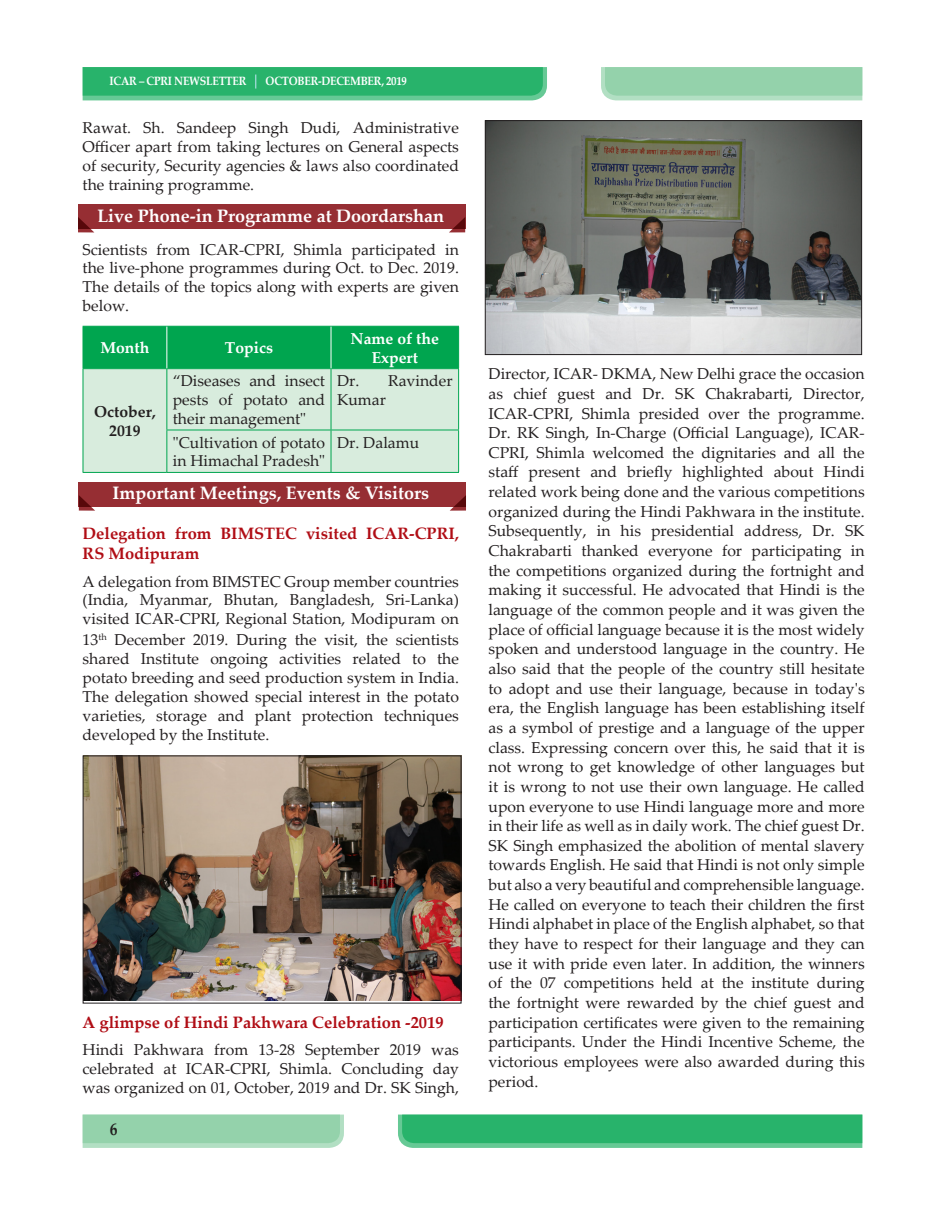
<style>
.page{position:relative;width:945px;height:1215px;background:#fff}
.page>*{position:absolute;margin:0;border:0;box-sizing:border-box;transform-origin:0 0}
.head1{font:700 18px "Palatino Linotype";color:#fff}
.t1{font:700 17.25px "Palatino Linotype";color:#231f20;scale:.9 1}
.head2{font:700 16.5px/19.8px "Palatino Linotype";color:#b00d15}
.Para_Normal{font:15.75px/19.6px "Palatino Linotype";color:#231f20;text-align:justify}
.Para_Normal-2{font:700 15.75px/18.9px "Palatino Linotype";color:#fff;text-align:center}
.Para_Normal-3{font:700 15.75px/18.9px "Palatino Linotype";color:#231f20;text-align:center}
.t2{font:700 12px "Palatino Linotype";letter-spacing:-.025em;color:#fff;scale:.9 1}
</style>
<div class="page">
<svg style="left:601px;top:67px;width:261px;height:33px;background:#98d4ae"></svg>
<svg style="left:398px;top:1115px;width:464px;height:33px;background:#32b672"></svg>
<svg style="left:83px;top:1115px;width:261px;height:33px;background:#99d4af"></svg>
<svg style="left:83px;top:67px;width:464px;height:33px;background:#31b671"></svg>
<div style="left:79px;top:483px;width:387px;height:24px;background:#962e33"></div>
<svg style="left:79px;top:495px;width:16px;height:16px"></svg>
<svg style="left:450px;top:495px;width:16px;height:16px"></svg>
<div style="left:78px;top:204px;width:387px;height:25px;background:#962e33"></div>
<svg style="left:78px;top:217px;width:16px;height:15px"></svg>
<svg style="left:449px;top:217px;width:16px;height:15px"></svg>
<svg style="left:84px;top:327px;width:374px;height:145px;background:#98d7b3"></svg>
<hr style="left:331px;top:369px;width:1px;height:61px;background:#00a54f">
<hr style="left:458px;top:369px;width:1px;height:61px;background:#00a54f">
<hr style="left:166px;top:430px;width:165px;height:1px;background:#00a54f">
<hr style="left:331px;top:430px;width:128px;height:1px;background:#00a54f">
<hr style="left:331px;top:430px;width:1px;height:42px;background:#00a54f">
<hr style="left:458px;top:430px;width:1px;height:42px;background:#00a54f">
<hr style="left:167px;top:472px;width:164px;height:1px;background:#00a54f">
<hr style="left:331px;top:472px;width:128px;height:1px;background:#00a54f">
<hr style="left:83px;top:369px;width:1px;height:61px;background:#00a54f">
<hr style="left:166px;top:369px;width:1px;height:61px;background:#00a54f">
<hr style="left:83px;top:430px;width:1px;height:42px;background:#00a54f">
<hr style="left:166px;top:430px;width:1px;height:42px;background:#00a54f">
<hr style="left:83px;top:472px;width:84px;height:1px;background:#00a54f">
<hr style="left:83px;top:326px;width:84px;height:1px;background:#00a54f">
<hr style="left:83px;top:327px;width:1px;height:41px;background:#00a54f">
<hr style="left:167px;top:326px;width:164px;height:1px;background:#00a54f">
<hr style="left:331px;top:326px;width:128px;height:1px;background:#00a54f">
<hr style="left:458px;top:327px;width:1px;height:41px;background:#00a54f">
<hr style="left:83px;top:368px;width:84px;height:1px;background:#00a54f">
<hr style="left:167px;top:368px;width:164px;height:1px;background:#00a54f">
<hr style="left:331px;top:368px;width:128px;height:1px;background:#00a54f">
<hr style="left:166px;top:327px;width:1px;height:41px;background:#fff">
<hr style="left:331px;top:327px;width:1px;height:41px;background:#fff">
<img style="left:487px;top:122px;width:373px;height:231px">
<div style="left:485px;top:120px;width:377px;height:235px;border:1px solid #231f20"></div>
<img style="left:85px;top:758px;width:374px;height:242px">
<div style="left:83px;top:756px;width:378px;height:247px;border:1px solid #231f20"></div>
<p class="t2" style="left:110px;top:72px;width:154px">ICAR – CPRI NEWSLETTER</p>
<p class="t2" style="left:266px;top:72px;width:159px">OCTOBER-DECEMBER, 2019</p>
<p class="Para_Normal" style="left:83px;top:118px;width:378px;line-height:18.9px">Rawat. Sh. Sandeep Singh Dudi, Administrative Officer apart from taking lectures on General aspects of security, Security agencies &amp; laws also coordinated the training programme.</p>
<p class="head1" style="left:97px;top:203px;width:348px">Live Phone-in Programme at Doordarshan</p>
<p class="Para_Normal" style="left:83px;top:239px;width:378px;line-height:18.9px">Scientists from ICAR-CPRI, Shimla participated in the live-phone programmes during Oct. to Dec. 2019.<br>The details of the topics along with experts are given below.</p>
<p class="Para_Normal-2" style="left:100px;top:338px;width:50px">Month</p>
<p class="Para_Normal-2" style="left:225px;top:338px;width:50px">Topics</p>
<p class="Para_Normal-2" style="left:351px;top:328px;width:90px">Name of the<br>Expert</p>
<p class="Para_Normal-3" style="left:94px;top:401px;width:63px">October,<br>2019</p>
<p class="Para_Normal" style="left:173px;top:371px;width:154px;line-height:18.9px">“Diseases and insect pests of potato and their management"</p>
<p class="Para_Normal" style="left:337px;top:371px;width:117px;line-height:18.9px">Dr. Ravinder<br>Kumar</p>
<p class="Para_Normal" style="left:173px;top:432px;width:154px;line-height:18.9px">"Cultivation of potato in Himachal Pradesh"</p>
<p class="Para_Normal" style="left:337px;top:432px;width:84px">Dr. Dalamu</p>
<p class="head1" style="left:112px;top:480px;width:318px">Important Meetings, Events &amp; Visitors</p>
<p class="head2" style="left:83px;top:523px;width:378px">Delegation from BIMSTEC visited ICAR-CPRI,<br>RS Modipuram</p>
<p class="Para_Normal" style="left:83px;top:571px;width:378px;line-height:18.9px">A delegation from BIMSTEC Group member countries (India, Myanmar, Bhutan, Bangladesh, Sri-Lanka) visited ICAR-CPRI, Regional Station, Modipuram on</p>
<p class="Para_Normal" style="left:83px;top:630px;width:378px;line-height:18.9px">13<sup>th</sup> December 2019. During the visit, the scientists shared Institute ongoing activities related to the potato breeding and seed production system in India.<br>The delegation showed special interest in the potato varieties, storage and plant protection techniques developed by the Institute.</p>
<p class="head2" style="left:83px;top:1012px;width:363px">A glimpse of Hindi Pakhwara Celebration -2019</p>
<p class="Para_Normal" style="left:83px;top:1040px;width:378px;line-height:18.9px">Hindi Pakhwara from 13-28 September 2019 was celebrated at ICAR-CPRI, Shimla. Concluding day was organized on 01, October, 2019 and Dr. SK Singh,</p>
<p class="t1" style="left:110px;top:1117px;width:10px">6</p>
<p class="Para_Normal" style="left:489px;top:363px;width:378px">Director, ICAR- DKMA, New Delhi grace the occasion as chief guest and Dr. SK Chakrabarti, Director, ICAR-CPRI, Shimla presided over the programme.<br>Dr. RK Singh, In-Charge (Official Language), ICAR-CPRI, Shimla welcomed the dignitaries and all the staff present and briefly highlighted about Hindi related work being done and the various competitions organized during the Hindi Pakhwara in the institute.<br>Subsequently, in his presidential address, Dr. SK Chakrabarti thanked everyone for participating in the competitions organized during the fortnight and making it successful. He advocated that Hindi is the language of the common people and it was given the place of official language because it is the most widely spoken and understood language in the country. He also said that the people of the country still hesitate to adopt and use their language, because in today's era, the English language has been establishing itself as a symbol of prestige and a language of the upper class. Expressing concern over this, he said that it is not wrong to get knowledge of other languages but it is wrong to not use their own language. He called upon everyone to use Hindi language more and more in their life as well as in daily work. The chief guest Dr.<br>SK Singh emphasized the abolition of mental slavery towards English. He said that Hindi is not only simple but also a very beautiful and comprehensible language.<br>He called on everyone to teach their children the first Hindi alphabet in place of the English alphabet, so that they have to respect for their language and they can use it with pride even later. In addition, the winners of the 07 competitions held at the institute during the fortnight were rewarded by the chief guest and participation certificates were given to the remaining participants. Under the Hindi Incentive Scheme, the victorious employees were also awarded during this period.</p>
</div>
